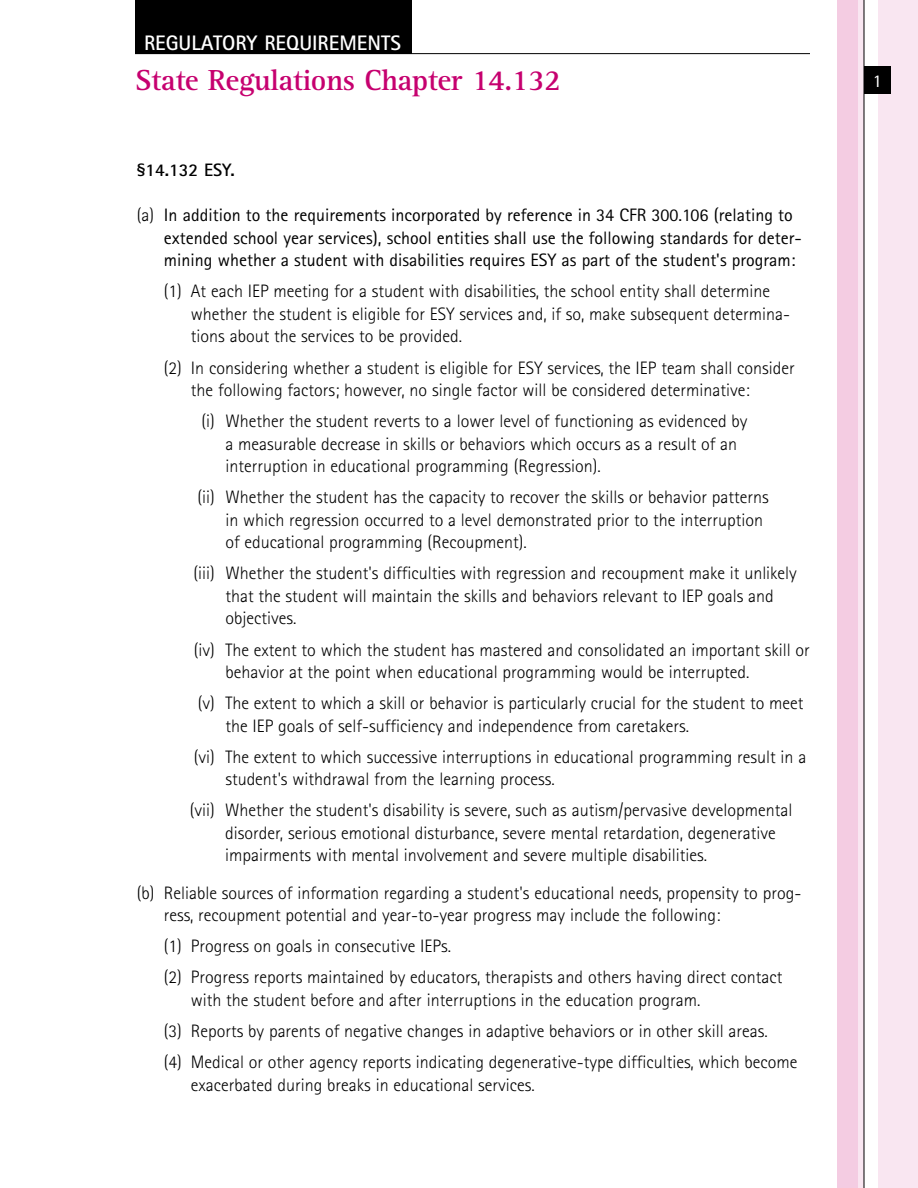
<style>
.page{position:relative;width:918px;height:1188px;background:#fff}
.page>*{position:absolute;margin:0;border:0;box-sizing:border-box;transform-origin:0 0}
.t1{font:700 30px "Rotis Serif";letter-spacing:-.015em;color:#c6006f}
.t2{font:700 21px "Rotis Sans Serif";color:#fff}
.t3{font:300 18px/22.5px "Rotis Sans Serif";color:#000}
.t4{font:18px/22.5px "Rotis Sans Serif";color:#000}
.t5{font:700 18px "Rotis Sans Serif";color:#000}
.t6{font:18px "Rotis Semi Sans";color:#fff}
.s1{font-weight:300}
</style>
<div class="page">
<hr style="left:135px;top:53px;width:675px;height:1px;background:#000">
<div style="left:135px;top:0;width:277px;height:54px;background:#000"></div>
<div style="left:857px;top:0;width:61px;height:1188px;background:#f9e6f1"></div>
<div style="left:837px;top:0;width:20px;height:1188px;background:#f4cce2"></div>
<div style="left:864px;top:0;width:14px;height:1188px;background:#fff"></div>
<div style="left:864px;top:68px;width:27px;height:26px;background:#000"></div>
<hr style="left:864px;top:0;width:1px;height:1188px;background:#000">
<div style="left:864px;top:66px;width:27px;height:27px;background:#000"></div>
<p class="t2" style="left:144px;top:29px;width:258px">REGULATORY REQUIREMENTS</p>
<h2 class="t1" style="left:135px;top:63px;width:427px">State Regulations Chapter 14.132</h2>
<h4 class="t5" style="left:137px;top:159px;width:99px">§14.132 ESY.</h4>
<p class="t4" style="left:164px;top:204px;width:639px;text-indent:-27px"><span class="s1">(a)</span> In addition to the requirements incorporated by reference in 34 CFR 300.106 (relating to extended school year services), school entities shall use the following standards for deter&shy;mining whether a student with disabilities requires ESY as part of the student's program:</p>
<p class="t3" style="left:191px;top:280px;width:601px;text-indent:-27px">(1) At each IEP meeting for a student with disabilities, the school entity shall determine whether the student is eligible for ESY services and, if so, make subsequent determina&shy;tions about the services to be provided.</p>
<p class="t3" style="left:191px;top:356px;width:605px;text-indent:-27px">(2) In considering whether a student is eligible for ESY services, the IEP team shall consider the following factors; however, no single factor will be considered determinative:</p>
<p class="t3" style="left:225px;top:410px;width:524px;text-indent:-24px">(i) Whether the student reverts to a lower level of functioning as evidenced by a measurable decrease in skills or behaviors which occurs as a result of an interruption in educational programming (Regression).</p>
<p class="t3" style="left:225px;top:486px;width:545px;text-indent:-28px">(ii) Whether the student has the capacity to recover the skills or behavior patterns in which regression occurred to a level demonstrated prior to the interruption of educational programming (Recoupment).</p>
<p class="t3" style="left:225px;top:562px;width:573px;text-indent:-32px">(iii) Whether the student's difficulties with regression and recoupment make it unlikely that the student will maintain the skills and behaviors relevant to IEP goals and objectives.</p>
<p class="t3" style="left:225px;top:638px;width:586px;text-indent:-31px">(iv) The extent to which the student has mastered and consolidated an important skill or behavior at the point when educational programming would be interrupted.</p>
<p class="t3" style="left:225px;top:692px;width:580px;text-indent:-27px">(v) The extent to which a skill or behavior is particularly crucial for the student to meet the IEP goals of self-sufficiency and independence from caretakers.</p>
<p class="t3" style="left:225px;top:746px;width:582px;text-indent:-31px">(vi) The extent to which successive interruptions in educational programming result in a student's withdrawal from the learning process.</p>
<p class="t3" style="left:225px;top:799px;width:569px;text-indent:-35px">(vii) Whether the student's disability is severe, such as autism/pervasive developmental disorder, serious emotional disturbance, severe mental retardation, degenerative impairments with mental involvement and severe multiple disabilities.</p>
<p class="t3" style="left:164px;top:881px;width:639px;text-indent:-27px">(b) Reliable sources of information regarding a student's educational needs, propensity to prog&shy;ress, recoupment potential and year-to-year progress may include the following:</p>
<p class="t3" style="left:164px;top:935px;width:289px">(1) Progress on goals in consecutive IEPs.</p>
<p class="t3" style="left:191px;top:966px;width:593px;text-indent:-27px">(2) Progress reports maintained by educators, therapists and others having direct contact with the student before and after interruptions in the education program.</p>
<p class="t3" style="left:164px;top:1020px;width:606px">(3) Reports by parents of negative changes in adaptive behaviors or in other skill areas.</p>
<p class="t3" style="left:191px;top:1051px;width:608px;text-indent:-27px">(4) Medical or other agency reports indicating degenerative-type difficulties, which become exacerbated during breaks in educational services.</p>
<p class="t6" style="left:873px;top:71px;width:11px">1</p>
</div>
